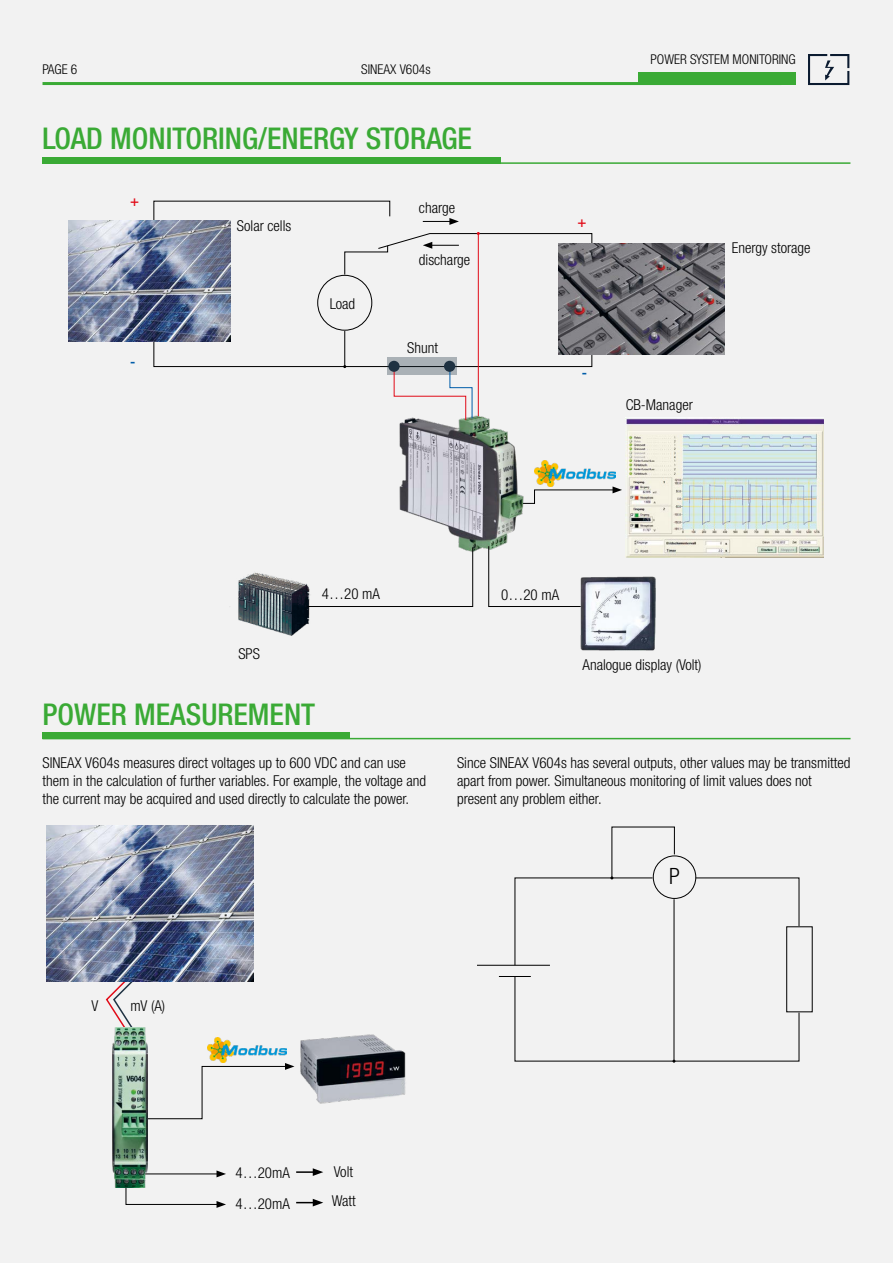
<style>
.page{position:relative;width:893px;height:1263px;background:#f2f2f2}
.page>*{position:absolute;margin:0;border:0;box-sizing:border-box;transform-origin:0 0}
.t1{font:500 condensed 30px "Helvetica Neue LTW1 G";color:#3aaa35}
.t2{font:300 condensed 22.5px "Helvetica Neue LTW1 G";color:#000}
.t3{font:300 condensed 15px/18px "Helvetica Neue LTW1 G";color:#000}
.t4{font:500 condensed 15px "Helvetica Neue LT Pro";color:#e10b18}
.t5{font:500 condensed 15px "Helvetica Neue LT Pro";color:#005da9}
.t6{font:300 condensed 13.5px "Helvetica Neue LTW1 G";color:#000}
</style>
<div class="page">
<hr style="left:43px;top:82px;width:738px;height:3px;background:#3aaa35">
<div style="left:638px;top:72px;width:158px;height:13px;background:#3aaa35"></div>
<svg style="left:808px;top:54px;width:41px;height:31px"></svg>
<hr style="left:42px;top:162px;width:808px;height:2px;background:#3aaa35">
<div style="left:42px;top:157px;width:459px;height:6px;background:#3aaa35"></div>
<hr style="left:42px;top:738px;width:808px;height:1px;background:#3aaa35">
<div style="left:42px;top:732px;width:308px;height:7px;background:#3aaa35"></div>
<div style="left:317px;top:275px;width:55px;height:56px;border:1px solid #000;border-radius:50%"></div>
<img style="left:534px;top:461px;width:81px;height:25px">
<svg style="left:530px;top:486px;width:92px;height:18px"></svg>
<img style="left:68px;top:220px;width:162px;height:122px">
<img style="left:558px;top:243px;width:167px;height:111px">
<hr style="left:478px;top:233px;width:1px;height:230px;background:#e10b18">
<svg style="left:153px;top:200px;width:440px;height:75px"></svg>
<img style="left:238px;top:572px;width:72px;height:64px">
<img style="left:399px;top:421px;width:131px;height:136px">
<svg style="left:488px;top:545px;width:92px;height:62px"></svg>
<svg style="left:307px;top:546px;width:166px;height:61px"></svg>
<img style="left:580px;top:577px;width:75px;height:74px">
<img style="left:626px;top:418px;width:198px;height:140px">
<svg style="left:153px;top:326px;width:440px;height:95px"></svg>
<div style="left:388px;top:361px;width:12px;height:11px;background:#1f3242;border-radius:50%"></div>
<div style="left:444px;top:361px;width:11px;height:11px;background:#1f3242;border-radius:50%"></div>
<hr style="left:142px;top:1173px;width:77px;height:1px;background:#000">
<svg style="left:217px;top:1170px;width:9px;height:7px"></svg>
<svg style="left:296px;top:1168px;width:27px;height:8px"></svg>
<svg style="left:296px;top:1199px;width:27px;height:7px"></svg>
<svg style="left:125px;top:1187px;width:101px;height:21px"></svg>
<svg style="left:148px;top:1063px;width:146px;height:56px"></svg>
<img style="left:300px;top:1034px;width:106px;height:70px">
<svg style="left:105px;top:981px;width:34px;height:46px"></svg>
<img style="left:112px;top:1027px;width:36px;height:160px">
<img style="left:46px;top:826px;width:208px;height:155px">
<img style="left:208px;top:1037px;width:79px;height:25px">
<div style="left:786px;top:926px;width:27px;height:86px;border:1px solid #000"></div>
<hr style="left:674px;top:899px;width:1px;height:162px;background:#000">
<svg style="left:514px;top:976px;width:286px;height:87px"></svg>
<div style="left:653px;top:855px;width:43px;height:44px;border:1px solid #000;border-radius:50%"></div>
<svg style="left:695px;top:877px;width:105px;height:50px"></svg>
<svg style="left:514px;top:826px;width:161px;height:140px"></svg>
<hr style="left:477px;top:965px;width:73px;height:1px;background:#000">
<hr style="left:499px;top:976px;width:32px;height:1px;background:#000">
<p class="t6" style="left:43px;top:62px;width:36px">PAGE 6</p>
<p class="t6" style="left:361px;top:62px;width:71px">SINEAX V604s</p>
<h1 class="t1" style="left:42px;top:120px;width:431px">LOAD MONITORING/ENERGY STORAGE</h1>
<p class="t4" style="left:130px;top:192px;width:10px">+</p>
<p class="t5" style="left:130px;top:353px;width:7px">-</p>
<p class="t3" style="left:237px;top:217px;width:56px">Solar cells</p>
<p class="t3" style="left:330px;top:295px;width:27px">Load</p>
<p class="t3" style="left:419px;top:199px;width:38px">charge</p>
<p class="t3" style="left:419px;top:250px;width:53px">discharge</p>
<p class="t3" style="left:407px;top:339px;width:32px">Shunt</p>
<p class="t6" style="left:650px;top:51px;width:147px">POWER SYSTEM MONITORING</p>
<p class="t4" style="left:577px;top:213px;width:10px">+</p>
<p class="t3" style="left:732px;top:239px;width:80px">Energy storage</p>
<p class="t5" style="left:582px;top:364px;width:7px">-</p>
<p class="t3" style="left:626px;top:396px;width:69px">CB-Manager</p>
<p class="t3" style="left:238px;top:644px;width:23px">SPS</p>
<p class="t3" style="left:322px;top:585px;width:59px">4…20 mA</p>
<p class="t3" style="left:501px;top:586px;width:59px">0…20 mA</p>
<h1 class="t1" style="left:42px;top:696px;width:274px">POWER MEASUREMENT</h1>
<p class="t3" style="left:582px;top:655px;width:121px">Analogue display (Volt)</p>
<p class="t3" style="left:43px;top:753px;width:385px">SINEAX V604s measures direct voltages up to 600 VDC and can use them in the calculation of further variables. For example, the voltage and the current may be acquired and used directly to calculate the power.</p>
<p class="t3" style="left:457px;top:753px;width:395px">Since SINEAX V604s has several outputs, other values may be transmitted apart from power. Simultaneous monitoring of limit values does not present any problem either.</p>
<p class="t3" style="left:91px;top:997px;width:8px">V</p>
<p class="t3" style="left:130px;top:997px;width:36px">mV (A)</p>
<p class="t3" style="left:236px;top:1164px;width:56px">4…20mA</p>
<p class="t3" style="left:334px;top:1163px;width:21px">Volt</p>
<p class="t3" style="left:236px;top:1194px;width:56px">4…20mA</p>
<p class="t3" style="left:332px;top:1192px;width:26px">Watt</p>
<h2 class="t2" style="left:669px;top:863px;width:12px">P</h2>
</div>
